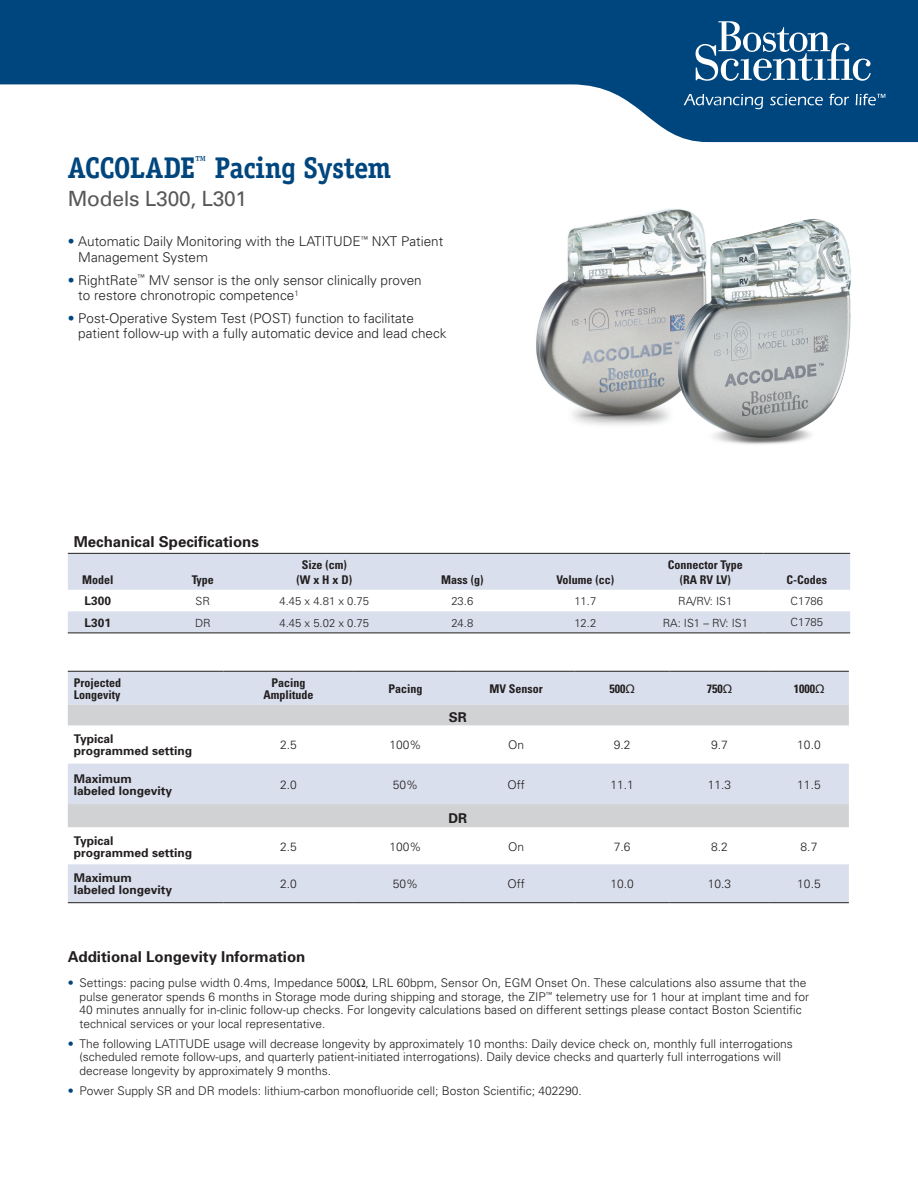
<style>
.page{position:relative;width:918px;height:1188px;background:#fff}
.page>*{position:absolute;margin:0;border:0;box-sizing:border-box;transform-origin:0 0}
.t1{font:700 30px "Officina Serif";letter-spacing:-.015em;color:#00467e;scale:.95 1}
.t2{font:21px "Univers";letter-spacing:-.015em;color:#57585a}
.t3{font:700 15px "Univers";color:#231f20}
.t4{font:300 13.5px/15.6px "Univers";color:#231f20}
.t5{font:700 13.5px "Univers";color:#231f20}
.t6{font:300 12px/13.5px "Univers";color:#231f20}
.t7{font:700 condensed 12px/12px "Univers";color:#231f20}
.t8{font:700 12px/12px "Univers";color:#231f20}
.t9{font:300 11.25px "Univers";color:#231f20}
.s1{color:#00467e}
.s2{font-family:"Helvetica";font-weight:400;font-stretch:normal}
</style>
<div class="page">
<svg style="left:68px;top:554px;width:782px;height:79px"></svg>
<hr style="left:68px;top:633px;width:696px;height:1px;background:#231f20">
<hr style="left:764px;top:633px;width:86px;height:1px;background:#231f20">
<hr style="left:68px;top:553px;width:696px;height:1px;background:#231f20">
<hr style="left:764px;top:553px;width:86px;height:1px;background:#231f20">
<img style="left:536px;top:209px;width:132px;height:217px">
<svg style="left:0;top:0;width:918px;height:142px;fill:#00467e"></svg>
<svg style="left:696px;top:21px;width:175px;height:60px"></svg>
<svg style="left:684px;top:94px;width:79px;height:15px"></svg>
<svg style="left:770px;top:94px;width:53px;height:11px"></svg>
<svg style="left:829px;top:94px;width:20px;height:11px"></svg>
<svg style="left:856px;top:94px;width:29px;height:11px"></svg>
<img style="left:668px;top:208px;width:183px;height:237px">
<div style="left:68px;top:672px;width:781px;height:230px;background:#d9dfec"></div>
<div style="left:68px;top:705px;width:781px;height:21px;background:#d1d2d4"></div>
<svg style="left:68px;top:726px;width:781px;height:138px"></svg>
<hr style="left:68px;top:902px;width:156px;height:1px;background:#231f20">
<hr style="left:224px;top:902px;width:129px;height:1px;background:#231f20">
<hr style="left:353px;top:902px;width:105px;height:1px;background:#231f20">
<hr style="left:458px;top:902px;width:117px;height:1px;background:#231f20">
<hr style="left:575px;top:902px;width:95px;height:1px;background:#231f20">
<hr style="left:670px;top:902px;width:99px;height:1px;background:#231f20">
<hr style="left:769px;top:902px;width:80px;height:1px;background:#231f20">
<hr style="left:68px;top:671px;width:156px;height:1px;background:#231f20">
<hr style="left:224px;top:671px;width:129px;height:1px;background:#231f20">
<hr style="left:353px;top:671px;width:105px;height:1px;background:#231f20">
<hr style="left:458px;top:671px;width:117px;height:1px;background:#231f20">
<hr style="left:575px;top:671px;width:95px;height:1px;background:#231f20">
<hr style="left:670px;top:671px;width:99px;height:1px;background:#231f20">
<hr style="left:769px;top:671px;width:80px;height:1px;background:#231f20">
<h1 class="t1" style="left:68px;top:149px;width:342px">ACCOLADE<sup>™</sup> Pacing System</h1>
<h2 class="t2" style="left:68px;top:186px;width:181px">Models L300, L301</h2>
<p class="t4" style="left:78px;top:234px;width:366px;text-indent:-11px"><span class="s1">•</span> Automatic Daily Monitoring with the LATITUDE<sup>™</sup> NXT Patient<br>Management System</p>
<p class="t4" style="left:78px;top:272px;width:345px;text-indent:-11px"><span class="s1">•</span> RightRate<sup>™</sup> MV sensor is the only sensor clinically proven to restore chronotropic competence<sup>1</sup></p>
<p class="t4" style="left:78px;top:310px;width:370px;text-indent:-11px"><span class="s1">•</span> Post-Operative System Test (POST) function to facilitate patient follow-up with a fully automatic device and lead check</p>
<p class="t3" style="left:74px;top:533px;width:187px">Mechanical Specifications</p>
<p class="t7" style="left:302px;top:559px;width:46px">Size (cm)</p>
<p class="t7" style="left:668px;top:559px;width:77px">Connector Type</p>
<p class="t7" style="left:82px;top:574px;width:33px">Model</p>
<p class="t7" style="left:192px;top:574px;width:24px">Type</p>
<p class="t7" style="left:296px;top:574px;width:57px">(W x H x D)</p>
<p class="t7" style="left:441px;top:574px;width:44px">Mass (g)</p>
<p class="t7" style="left:556px;top:574px;width:59px">Volume (cc)</p>
<p class="t7" style="left:680px;top:574px;width:53px">(RA RV LV)</p>
<p class="t7" style="left:787px;top:574px;width:42px">C-Codes</p>
<p class="t8" style="left:84px;top:595px;width:28px">L300</p>
<p class="t9" style="left:196px;top:595px;width:16px">SR</p>
<p class="t9" style="left:280px;top:595px;width:91px">4.45 x 4.81 x 0.75</p>
<p class="t9" style="left:451px;top:595px;width:23px">23.6</p>
<p class="t9" style="left:574px;top:595px;width:23px">11.7</p>
<p class="t9" style="left:678px;top:595px;width:55px">RA/RV: IS1</p>
<p class="t9" style="left:791px;top:594px;width:34px">C1786</p>
<p class="t8" style="left:84px;top:616px;width:28px">L301</p>
<p class="t9" style="left:195px;top:616px;width:17px">DR</p>
<p class="t9" style="left:280px;top:616px;width:91px">4.45 x 5.02 x 0.75</p>
<p class="t9" style="left:451px;top:616px;width:23px">24.8</p>
<p class="t9" style="left:574px;top:616px;width:23px">12.2</p>
<p class="t9" style="left:663px;top:616px;width:87px">RA: IS1 – RV: IS1</p>
<p class="t9" style="left:791px;top:616px;width:34px">C1785</p>
<p class="t7" style="left:74px;top:676px;width:49px">Projected<br>Longevity</p>
<p class="t7" style="left:263px;top:676px;width:52px;text-align:center">Pacing<br>Amplitude</p>
<p class="t7" style="left:388px;top:682px;width:36px">Pacing</p>
<p class="t7" style="left:489px;top:682px;width:55px">MV Sensor</p>
<p class="t7" style="left:609px;top:682px;width:27px">500<span class="s2">Ω</span></p>
<p class="t7" style="left:707px;top:682px;width:27px">750<span class="s2">Ω</span></p>
<p class="t7" style="left:794px;top:682px;width:32px">1000<span class="s2">Ω</span></p>
<p class="t8" style="left:74px;top:733px;width:120px">Typical<br>programmed setting</p>
<p class="t6" style="left:280px;top:738px;width:18px">2.5</p>
<p class="t6" style="left:389px;top:738px;width:34px">100%</p>
<p class="t6" style="left:508px;top:738px;width:18px">On</p>
<p class="t6" style="left:614px;top:738px;width:18px">9.2</p>
<p class="t6" style="left:711px;top:738px;width:18px">9.7</p>
<p class="t6" style="left:797px;top:738px;width:25px">10.0</p>
<p class="t8" style="left:74px;top:772px;width:100px">Maximum labeled longevity</p>
<p class="t6" style="left:280px;top:778px;width:18px">2.0</p>
<p class="t6" style="left:393px;top:778px;width:27px">50%</p>
<p class="t6" style="left:508px;top:778px;width:19px">Off</p>
<p class="t6" style="left:610px;top:778px;width:25px">11.1</p>
<p class="t6" style="left:708px;top:778px;width:25px">11.3</p>
<p class="t6" style="left:797px;top:778px;width:25px">11.5</p>
<p class="t8" style="left:74px;top:834px;width:120px">Typical<br>programmed setting</p>
<p class="t6" style="left:280px;top:840px;width:18px">2.5</p>
<p class="t6" style="left:389px;top:840px;width:34px">100%</p>
<p class="t6" style="left:508px;top:840px;width:18px">On</p>
<p class="t6" style="left:614px;top:840px;width:18px">7.6</p>
<p class="t6" style="left:711px;top:840px;width:18px">8.2</p>
<p class="t6" style="left:801px;top:840px;width:18px">8.7</p>
<p class="t8" style="left:74px;top:872px;width:100px">Maximum labeled longevity</p>
<p class="t6" style="left:280px;top:877px;width:18px">2.0</p>
<p class="t6" style="left:393px;top:877px;width:27px">50%</p>
<p class="t6" style="left:508px;top:877px;width:19px">Off</p>
<p class="t6" style="left:610px;top:877px;width:25px">10.0</p>
<p class="t6" style="left:708px;top:877px;width:25px">10.3</p>
<p class="t6" style="left:797px;top:877px;width:25px">10.5</p>
<p class="t5" style="left:449px;top:709px;width:20px">SR</p>
<p class="t5" style="left:448px;top:810px;width:20px">DR</p>
<p class="t3" style="left:68px;top:948px;width:239px">Additional Longevity Information</p>
<p class="t6" style="left:80px;top:976px;width:731px;text-indent:-12px"><span class="s1">•</span> Settings: pacing pulse width 0.4ms, Impedance 500 , LRL 60bpm, Sensor On, EGM Onset On. These calculations also assume that the pulse generator spends 6 months in Storage mode during shipping and storage, the ZIP<sup>™</sup> telemetry use for 1 hour at implant time and for 40 minutes annually for in-clinic follow-up checks. For longevity calculations based on different settings please contact Boston Scientific technical services or your local representative.</p>
<p class="t6" style="left:80px;top:1037px;width:715px;text-indent:-12px"><span class="s1">•</span> The following LATITUDE usage will decrease longevity by approximately 10 months: Daily device check on, monthly full interrogations (scheduled remote follow-ups, and quarterly patient-initiated interrogations). Daily device checks and quarterly full interrogations will decrease longevity by approximately 9 months.</p>
<p class="t6" style="left:68px;top:1084px;width:515px"><span class="s1">•</span> Power Supply SR and DR models: lithium-carbon monofluoride cell; Boston Scientific; 402290.</p>
</div>
